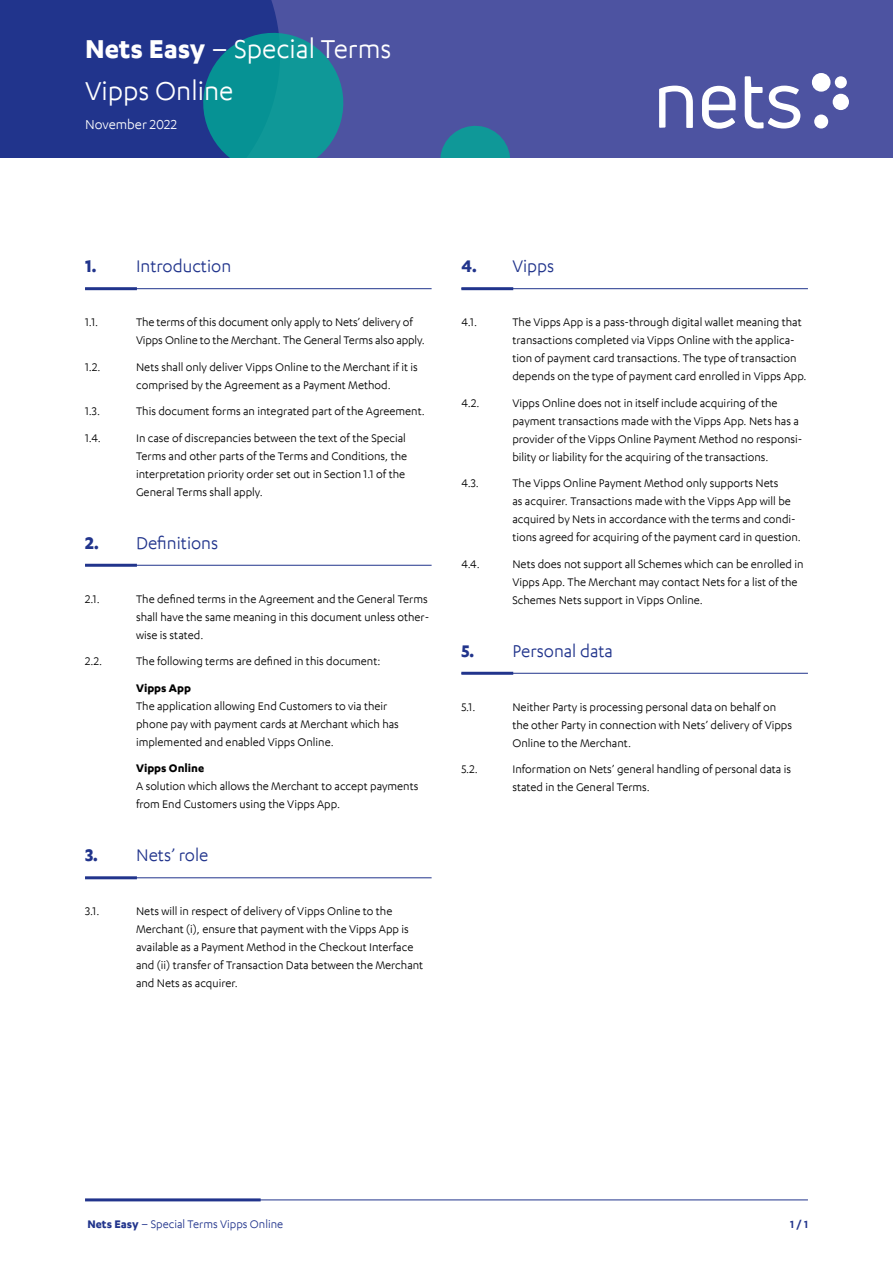
<style>
.page{position:relative;width:893px;height:1263px;background:#fff}
.page>*{position:absolute;margin:0;border:0;box-sizing:border-box;transform-origin:0 0}
.t1{font:30px/42px "Karbon App";color:#fff}
.t2{font:19.5px "Karbon App";color:#21348c}
.t3{font:15px "Karbon App";color:#fff}
.t4{font:12.75px/18px "Karbon App";color:#000}
.t5{font:12.75px "Karbon App";color:#21348c}
.t6{font:700 12.75px "Karbon App";color:#000}
.t7{font:600 12px "Karbon App";color:#21348c}
.s1{font-weight:700}
</style>
<div class="page">
<hr style="left:136px;top:1200px;width:672px;height:1px;background:#21348c">
<hr style="left:85px;top:1198px;width:176px;height:3px;background:#21348c">
<div style="left:0;top:0;width:893px;height:158px;background:#4d53a1"></div>
<div style="left:0;top:0;width:278px;height:158px;background:#21348c"></div>
<svg style="left:440px;top:125px;width:70px;height:33px"></svg>
<svg style="left:195px;top:25px;width:149px;height:133px;background:#157e95"></svg>
<hr style="left:85px;top:288px;width:347px;height:1px;background:#21348c">
<hr style="left:85px;top:287px;width:52px;height:3px;background:#21348c">
<hr style="left:85px;top:565px;width:347px;height:1px;background:#21348c">
<hr style="left:85px;top:564px;width:52px;height:3px;background:#21348c">
<hr style="left:85px;top:877px;width:347px;height:1px;background:#21348c">
<hr style="left:85px;top:876px;width:52px;height:3px;background:#21348c">
<hr style="left:461px;top:288px;width:347px;height:1px;background:#21348c">
<hr style="left:461px;top:287px;width:52px;height:3px;background:#21348c">
<hr style="left:461px;top:673px;width:347px;height:1px;background:#21348c">
<hr style="left:461px;top:672px;width:52px;height:3px;background:#21348c">
<svg style="left:659px;top:86px;width:34px;height:42px"></svg>
<svg style="left:702px;top:86px;width:34px;height:43px"></svg>
<svg style="left:745px;top:76px;width:55px;height:53px"></svg>
<div style="left:812px;top:73px;width:18px;height:19px;background:#fff;border-radius:50%"></div>
<div style="left:835px;top:76px;width:12px;height:12px;background:#fff;border-radius:50%"></div>
<div style="left:833px;top:94px;width:16px;height:16px;background:#fff;border-radius:50%"></div>
<div style="left:814px;top:115px;width:14px;height:14px;background:#fff;border-radius:50%"></div>
<h1 class="t1" style="left:85px;top:27px;width:308px"><span class="s1">Nets Easy</span> – Special Terms<br>Vipps Online</h1>
<p class="t3" style="left:85px;top:116px;width:94px">November 2022</p>
<h2 class="t2" style="left:85px;top:256px;width:148px"><span class="s1">1.</span> Introduction</h2>
<p class="t4" style="left:85px;top:313px;width:15px">1.1.</p>
<p class="t4" style="left:136px;top:313px;width:290px">The terms of this document only apply to Nets’ delivery of<br>Vipps Online to the Merchant. The General Terms also apply.</p>
<p class="t4" style="left:85px;top:357px;width:17px">1.2.</p>
<p class="t4" style="left:136px;top:357px;width:283px">Nets shall only deliver Vipps Online to the Merchant if it is comprised by the Agreement as a Payment Method.</p>
<p class="t4" style="left:85px;top:402px;width:17px">1.3.</p>
<p class="t4" style="left:136px;top:402px;width:290px">This document forms an integrated part of the Agreement.</p>
<p class="t4" style="left:85px;top:428px;width:17px">1.4.</p>
<p class="t4" style="left:136px;top:428px;width:273px">In case of discrepancies between the text of the Special Terms and other parts of the Terms and Conditions, the interpretation priority order set out in Section 1.1 of the General Terms shall apply.</p>
<h2 class="t2" style="left:85px;top:532px;width:135px"><span class="s1">2.</span> Definitions</h2>
<p class="t4" style="left:85px;top:589px;width:16px">2.1.</p>
<p class="t4" style="left:136px;top:589px;width:295px">The defined terms in the Agreement and the General Terms shall have the same meaning in this document unless other&shy;wise is stated.</p>
<p class="t4" style="left:85px;top:652px;width:19px">2.2.</p>
<p class="t4" style="left:136px;top:652px;width:246px">The following terms are defined in this document:</p>
<p class="t6" style="left:136px;top:681px;width:56px">Vipps App</p>
<p class="t4" style="left:136px;top:696px;width:264px">The application allowing End Customers to via their phone pay with payment cards at Merchant which has implemented and enabled Vipps Online.</p>
<p class="t6" style="left:136px;top:761px;width:70px">Vipps Online</p>
<p class="t4" style="left:136px;top:777px;width:284px">A solution which allows the Merchant to accept payments from End Customers using the Vipps App.</p>
<h2 class="t2" style="left:85px;top:845px;width:125px"><span class="s1">3.</span> Nets’ role</h2>
<p class="t4" style="left:85px;top:902px;width:16px">3.1.</p>
<p class="t4" style="left:136px;top:902px;width:289px">Nets will in respect of delivery of Vipps Online to the Merchant (i), ensure that payment with the Vipps App is available as a Payment Method in the Checkout Interface and (ii) transfer of Transaction Data between the Merchant and Nets as acquirer.</p>
<h2 class="t2" style="left:461px;top:256px;width:94px"><span class="s1">4.</span> Vipps</h2>
<p class="t4" style="left:461px;top:313px;width:17px">4.1.</p>
<p class="t4" style="left:512px;top:313px;width:296px">The Vipps App is a pass-through digital wallet meaning that transactions completed via Vipps Online with the applica&shy;tion of payment card transactions. The type of transaction depends on the type of payment card enrolled in Vipps App.</p>
<p class="t4" style="left:461px;top:393px;width:20px">4.2.</p>
<p class="t4" style="left:512px;top:393px;width:291px">Vipps Online does not in itself include acquiring of the payment transactions made with the Vipps App. Nets has a provider of the Vipps Online Payment Method no responsi&shy;bility or liability for the acquiring of the transactions.</p>
<p class="t4" style="left:461px;top:474px;width:19px">4.3.</p>
<p class="t4" style="left:512px;top:474px;width:290px">The Vipps Online Payment Method only supports Nets<br>as acquirer. Transactions made with the Vipps App will be acquired by Nets in accordance with the terms and condi&shy;tions agreed for acquiring of the payment card in question.</p>
<p class="t4" style="left:461px;top:554px;width:20px">4.4.</p>
<p class="t4" style="left:512px;top:554px;width:293px">Nets does not support all Schemes which can be enrolled in<br>Vipps App. The Merchant may contact Nets for a list of the<br>Schemes Nets support in Vipps Online.</p>
<h2 class="t2" style="left:461px;top:640px;width:153px"><span class="s1">5.</span> Personal data</h2>
<p class="t4" style="left:461px;top:697px;width:16px">5.1.</p>
<p class="t4" style="left:512px;top:697px;width:281px">Neither Party is processing personal data on behalf on the other Party in connection with Nets’ delivery of Vipps<br>Online to the Merchant.</p>
<p class="t4" style="left:461px;top:760px;width:18px">5.2.</p>
<p class="t4" style="left:512px;top:760px;width:280px">Information on Nets’ general handling of personal data is stated in the General Terms.</p>
<p class="t5" style="left:87px;top:1217px;width:197px"><span class="s1">Nets Easy</span> – Special Terms Vipps Online</p>
<p class="t7" style="left:790px;top:1217px;width:19px">1 / 1</p>
</div>
